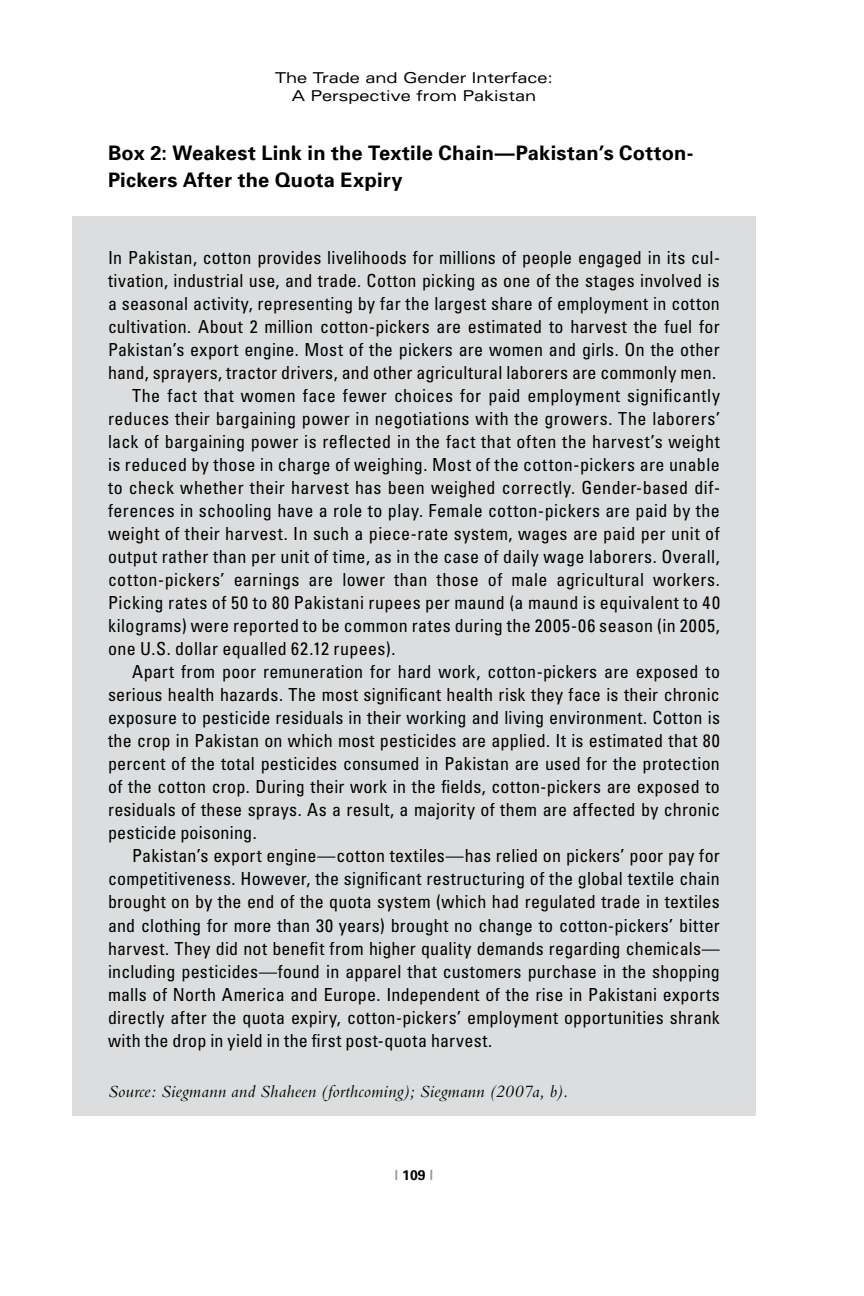
<style>
.page{position:relative;width:864px;height:1296px;background:#fff}
.page>*{position:absolute;margin:0;border:0;box-sizing:border-box;transform-origin:0 0}
.t1{font:700 20px/27px "Univers";letter-spacing:.01em;color:#000}
.t2{font:condensed 18px "Univers";letter-spacing:.015em;color:#000}
.t3{font:italic 18px "Bembo";letter-spacing:.015em;color:#000}
.t4{font:expanded 15px/18px "Univers";color:#000;text-align:center}
.t5{font:700 14px "Univers";color:#000}
.s1{color:#939598}
</style>
<div class="page">
<div style="left:72px;top:217px;width:684px;height:899px;background:#dcddde"></div>
<p class="t4" style="left:275px;top:69px;width:279px">The Trade and Gender Interface:<br>A Perspective from Pakistan</p>
<p class="t1" style="left:108px;top:139px;width:587px">Box 2: Weakest Link in the Textile Chain—Pakistan’s Cotton-<br>Pickers After the Quota Expiry</p>
<p class="t2" style="left:108px;top:247px;width:613px">In Pakistan, cotton provides livelihoods for millions of people engaged in its cul-</p>
<p class="t2" style="left:108px;top:270px;width:613px">tivation, industrial use, and trade. Cotton picking as one of the stages involved is</p>
<p class="t2" style="left:108px;top:293px;width:613px">a seasonal activity, representing by far the largest share of employment in cotton</p>
<p class="t2" style="left:108px;top:316px;width:613px">cultivation. About 2 million cotton-pickers are estimated to harvest the fuel for</p>
<p class="t2" style="left:108px;top:339px;width:613px">Pakistan’s export engine. Most of the pickers are women and girls. On the other</p>
<p class="t2" style="left:108px;top:362px;width:610px">hand, sprayers, tractor drivers, and other agricultural laborers are commonly men.</p>
<p class="t2" style="left:132px;top:385px;width:589px">The fact that women face fewer choices for paid employment significantly</p>
<p class="t2" style="left:108px;top:408px;width:614px">reduces their bargaining power in negotiations with the growers. The laborers’</p>
<p class="t2" style="left:108px;top:431px;width:613px">lack of bargaining power is reflected in the fact that often the harvest’s weight</p>
<p class="t2" style="left:108px;top:454px;width:613px">is reduced by those in charge of weighing. Most of the cotton-pickers are unable</p>
<p class="t2" style="left:108px;top:477px;width:613px">to check whether their harvest has been weighed correctly. Gender-based dif-</p>
<p class="t2" style="left:108px;top:500px;width:613px">ferences in schooling have a role to play. Female cotton-pickers are paid by the</p>
<p class="t2" style="left:108px;top:523px;width:613px">weight of their harvest. In such a piece-rate system, wages are paid per unit of</p>
<p class="t2" style="left:108px;top:546px;width:613px">output rather than per unit of time, as in the case of daily wage laborers. Overall,</p>
<p class="t2" style="left:108px;top:569px;width:613px">cotton-pickers’ earnings are lower than those of male agricultural workers.</p>
<p class="t2" style="left:108px;top:592px;width:614px">Picking rates of 50 to 80 Pakistani rupees per maund (a maund is equivalent to 40</p>
<p class="t2" style="left:108px;top:615px;width:613px">kilograms) were reported to be common rates during the 2005-06 season (in 2005,</p>
<p class="t2" style="left:108px;top:638px;width:289px">one U.S. dollar equalled 62.12 rupees).</p>
<p class="t2" style="left:132px;top:661px;width:589px">Apart from poor remuneration for hard work, cotton-pickers are exposed to</p>
<p class="t2" style="left:108px;top:684px;width:613px">serious health hazards. The most significant health risk they face is their chronic</p>
<p class="t2" style="left:108px;top:707px;width:614px">exposure to pesticide residuals in their working and living environment. Cotton is</p>
<p class="t2" style="left:108px;top:730px;width:613px">the crop in Pakistan on which most pesticides are applied. It is estimated that 80</p>
<p class="t2" style="left:108px;top:753px;width:613px">percent of the total pesticides consumed in Pakistan are used for the protection</p>
<p class="t2" style="left:108px;top:776px;width:613px">of the cotton crop. During their work in the fields, cotton-pickers are exposed to</p>
<p class="t2" style="left:108px;top:799px;width:614px">residuals of these sprays. As a result, a majority of them are affected by chronic</p>
<p class="t2" style="left:108px;top:822px;width:150px">pesticide poisoning.</p>
<p class="t2" style="left:132px;top:845px;width:589px">Pakistan’s export engine—cotton textiles—has relied on pickers’ poor pay for</p>
<p class="t2" style="left:108px;top:868px;width:613px">competitiveness. However, the significant restructuring of the global textile chain</p>
<p class="t2" style="left:108px;top:891px;width:613px">brought on by the end of the quota system (which had regulated trade in textiles</p>
<p class="t2" style="left:108px;top:914px;width:613px">and clothing for more than 30 years) brought no change to cotton-pickers’ bitter</p>
<p class="t2" style="left:108px;top:937px;width:613px">harvest. They did not benefit from higher quality demands regarding chemicals—</p>
<p class="t2" style="left:108px;top:960px;width:613px">including pesticides—found in apparel that customers purchase in the shopping</p>
<p class="t2" style="left:108px;top:983px;width:613px">malls of North America and Europe. Independent of the rise in Pakistani exports</p>
<p class="t2" style="left:108px;top:1006px;width:613px">directly after the quota expiry, cotton-pickers’ employment opportunities shrank</p>
<p class="t2" style="left:108px;top:1029px;width:386px">with the drop in yield in the first post-quota harvest.</p>
<p class="t3" style="left:108px;top:1080px;width:462px">Source: Siegmann and Shaheen (forthcoming); Siegmann (2007a, b).</p>
<p class="t5" style="left:395px;top:1166px;width:40px"><span class="s1">|</span> 109 <span class="s1">|</span></p>
</div>
